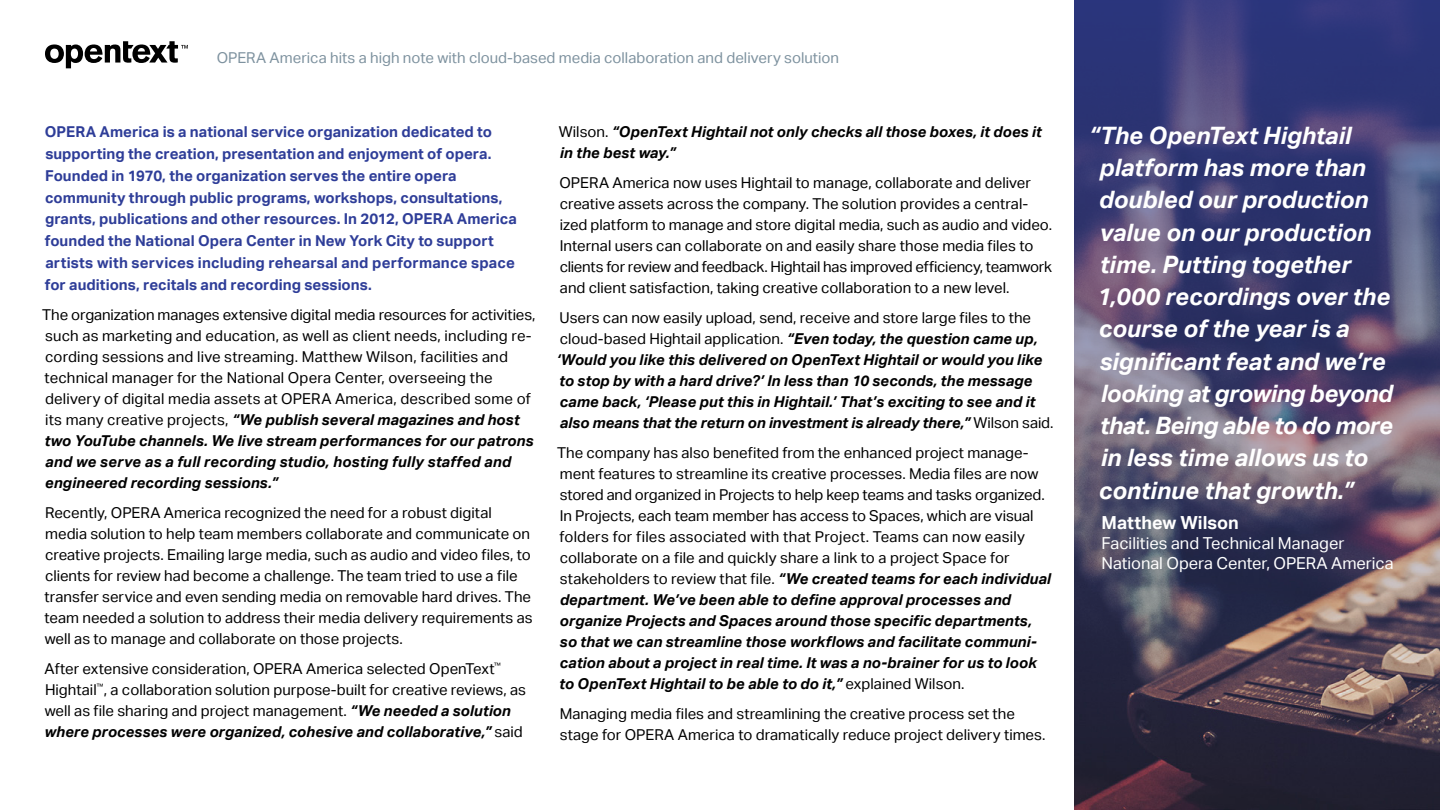
<style>
.page{position:relative;width:1440px;height:810px;background:#fff}
.page>*{position:absolute;margin:0;border:0;box-sizing:border-box;transform-origin:0 0}
.t1{font:italic 700 24px/32.2px "Aktiv Grotesk";letter-spacing:-.005em;color:#fff}
.t2{font:700 18px "Aktiv Grotesk";color:#fff}
.t3{font:16.5px/19.8px "Aktiv Grotesk";color:#fff}
.t4{font:15px/21px "Aktiv Grotesk";color:#000}
.t5{font:italic 700 15px/21px "Aktiv Grotesk";color:#000}
.t6{font:700 15px/21.8px "Aktiv Grotesk";color:#2e3d98}
.t7{font:15px "Aktiv Grotesk";color:#7e929f}
.s1{font-weight:700;font-style:italic}
.s2{font-weight:400;font-style:normal}
</style>
<div class="page">
<svg style="left:45px;top:41px;width:143px;height:27px"></svg>
<img style="left:1074px;top:0;width:366px;height:809px">
<p class="t7" style="left:217px;top:49px;width:624px">OPERA America hits a high note with cloud-based media collaboration and delivery solution</p>
<p class="t6" style="left:45px;top:121px;width:474px">OPERA America is a national service organization dedicated to supporting the creation, presentation and enjoyment of opera.<br>Founded in 1970, the organization serves the entire opera community through public programs, workshops, consultations, grants, publications and other resources. In 2012, OPERA America founded the National Opera Center in New York City to support artists with services including rehearsal and performance space for auditions, recitals and recording sessions.</p>
<p class="t4" style="left:42px;top:304px;width:495px">The organization manages extensive digital media resources for activities, such as marketing and education, as well as client needs, including re&shy;cording sessions and live streaming. Matthew Wilson, facilities and technical manager for the National Opera Center, overseeing the delivery of digital media assets at OPERA America, described some of its many creative projects, <span class="s1">“We publish several magazines and host two YouTube channels. We live stream performances for our patrons and we serve as a full recording studio, hosting fully staffed and engineered recording sessions.”</span></p>
<p class="t4" style="left:45px;top:502px;width:490px">Recently, OPERA America recognized the need for a robust digital media solution to help team members collaborate and communicate on creative projects. Emailing large media, such as audio and video files, to clients for review had become a challenge. The team tried to use a file transfer service and even sending media on removable hard drives. The team needed a solution to address their media delivery requirements as well as to manage and collaborate on those projects.</p>
<p class="t4" style="left:44px;top:658px;width:483px">After extensive consideration, OPERA America selected OpenText<sup>™ </sup>Hightail<sup>™</sup>, a collaboration solution purpose-built for creative reviews, as well as file sharing and project management. <span class="s1">“We needed a solution where processes were organized, cohesive and collaborative,”</span> said</p>
<p class="t5" style="left:559px;top:122px;width:484px"><span class="s2">Wilson.</span> “OpenText Hightail not only checks all those boxes, it does it in the best way.”</p>
<p class="t4" style="left:559px;top:173px;width:494px">OPERA America now uses Hightail to manage, collaborate and deliver creative assets across the company. The solution provides a central&shy;ized platform to manage and store digital media, such as audio and video.<br>Internal users can collaborate on and easily share those media files to clients for review and feedback. Hightail has improved efficiency, teamwork and client satisfaction, taking creative collaboration to a new level.</p>
<p class="t5" style="left:557px;top:308px;width:498px"><span class="s2">Users can now easily upload, send, receive and store large files to the cloud-based Hightail application.</span> “Even today, the question came up, ‘Would you like this delivered on OpenText Hightail or would you like to stop by with a hard drive?’ In less than 10 seconds, the message came back, ‘Please put this in Hightail.’ That’s exciting to see and it also means that the return on investment is already there,” <span class="s2">Wilson said.</span></p>
<p class="t4" style="left:557px;top:443px;width:495px">The company has also benefited from the enhanced project manage&shy;ment features to streamline its creative processes. Media files are now stored and organized in Projects to help keep teams and tasks organized.<br>In Projects, each team member has access to Spaces, which are visual folders for files associated with that Project. Teams can now easily collaborate on a file and quickly share a link to a project Space for stakeholders to review that file. <span class="s1">“We created teams for each individual department. We’ve been able to define approval processes and organize Projects and Spaces around those specific departments,<br>so that we can streamline those workflows and facilitate communi&shy;cation about a project in real time. It was a no-brainer for us to look to OpenText Hightail to be able to do it,”</span> explained Wilson.</p>
<p class="t4" style="left:560px;top:704px;width:487px">Managing media files and streamlining the creative process set the stage for OPERA America to dramatically reduce project delivery times.</p>
<p class="t1" style="left:1097px;top:119px;width:298px;text-indent:-8px">“The OpenText Hightail platform has more than doubled our production value on our production time. Putting together<br>1,000 recordings over the course of the year is a significant feat and we’re looking at growing beyond that. Being able to do more in less time allows us to continue that growth.”</p>
<p class="t2" style="left:1102px;top:512px;width:139px">Matthew Wilson</p>
<p class="t3" style="left:1102px;top:533px;width:294px">Facilities and Technical Manager<br>National Opera Center, OPERA America</p>
</div>
